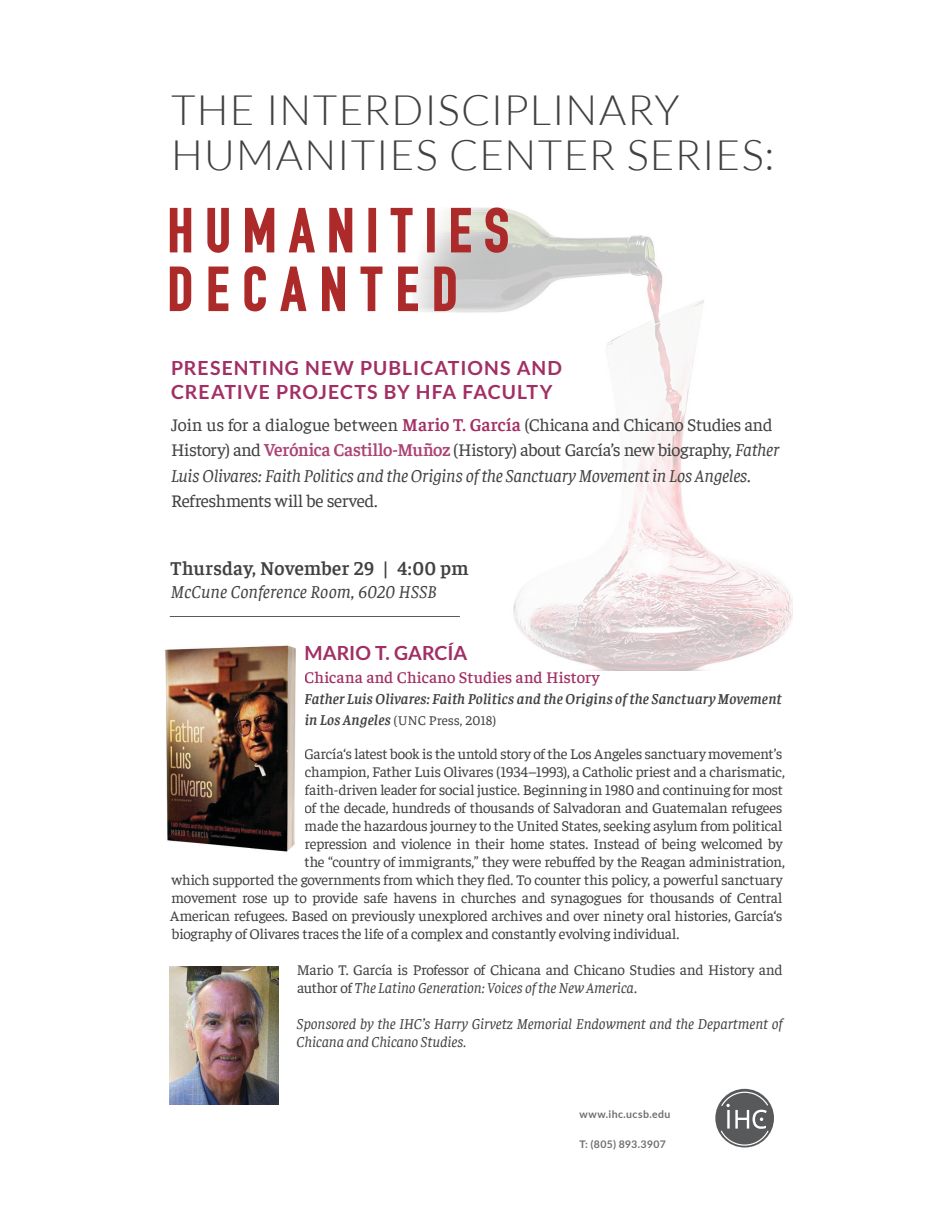
<style>
.page{position:relative;width:945px;height:1215px;background:#fff}
.page>*{position:absolute;margin:0;border:0;box-sizing:border-box;transform-origin:0 0}
.t1{font:300 42px/45px "Lato";letter-spacing:.025em;color:#414142}
.t2{font:700 19.5px/24px "Lato";letter-spacing:.05em;color:#a22f64}
.t3{font:600 19.5px "Faustina";letter-spacing:.015em;color:#414142}
.t4{font:700 19.5px "Lato";color:#a22f64}
.t5{font:18px/25.5px "Faustina";letter-spacing:-.015em;color:#414142}
.t6{font:italic 18px "Faustina";letter-spacing:.005em;color:#414142}
.t7{font:500 16.5px "Faustina";letter-spacing:.01em;color:#a22f64}
.t8{font:15px/18px "Faustina";letter-spacing:-.015em;color:#414142}
.t9{font:italic 15px/18px "Faustina";letter-spacing:-.01em;color:#414142}
.t10{font:italic 600 15px "Faustina";letter-spacing:.01em;color:#414142}
.t11{font:13.5px "Faustina";letter-spacing:.015em;color:#414142}
.t12{font:700 10.5px "Lato";letter-spacing:.035em;color:#6d6f71}
.s1{font-weight:600;color:#a22f64}
.s2{font-weight:600;color:#aa4474}
.s3{font-style:italic}
.s4{font-weight:600;font-style:italic;font-size:15px}
</style>
<div class="page">
<img style="left:419px;top:209px;width:373px;height:461px">
<svg style="left:169px;top:265px;width:287px;height:47px"></svg>
<svg style="left:169px;top:207px;width:340px;height:47px"></svg>
<img style="left:170px;top:966px;width:109px;height:138px">
<img style="left:165px;top:645px;width:131px;height:207px">
<hr style="left:170px;top:616px;width:290px;height:1px;background:#58595b">
<svg style="left:715px;top:1089px;width:59px;height:59px"></svg>
<p class="t1" style="left:171px;top:88px;width:605px">THE INTERDISCIPLINARY<br>HUMANITIES CENTER SERIES:</p>
<p class="t2" style="left:171px;top:356px;width:393px">PRESENTING NEW PUBLICATIONS AND<br>CREATIVE PROJECTS BY HFA FACULTY</p>
<p class="t5" style="left:171px;top:411px;width:609px">Join us for a dialogue between <span class="s1">Mario T. García</span> (Chicana and Chicano Studies and History) and <span class="s2">Verónica Castillo-Muñoz</span> (History) about García’s new biography, <span class="s3">Father Luis Olivares: Faith Politics and the Origins of the Sanctuary Movement in Los Angeles</span>.<br>Refreshments will be served.</p>
<p class="t3" style="left:171px;top:556px;width:300px">Thursday, November 29 | 4:00 pm</p>
<p class="t6" style="left:171px;top:580px;width:268px">McCune Conference Room, 6020 HSSB</p>
<p class="t4" style="left:305px;top:642px;width:164px">MARIO T. GARCÍA</p>
<p class="t7" style="left:304px;top:666px;width:297px">Chicana and Chicano Studies and History</p>
<p class="t10" style="left:304px;top:688px;width:479px">Father Luis Olivares: Faith Politics and the Origins of the Sanctuary Movement</p>
<p class="t11" style="left:305px;top:711px;width:193px"><span class="s4">in Los Angeles</span> (UNC Press, 2018)</p>
<p class="t8" style="left:304px;top:744px;width:480px">García‘s latest book is the untold story of the Los Angeles sanctuary movement’s</p>
<p class="t8" style="left:305px;top:762px;width:482px">champion, Father Luis Olivares (1934–1993), a Catholic priest and a charismatic,</p>
<p class="t8" style="left:305px;top:780px;width:479px">faith-driven leader for social justice. Beginning in 1980 and continuing for most</p>
<p class="t8" style="left:305px;top:798px;width:479px">of the decade, hundreds of thousands of Salvadoran and Guatemalan refugees</p>
<p class="t8" style="left:305px;top:816px;width:479px">made the hazardous journey to the United States, seeking asylum from political</p>
<p class="t8" style="left:305px;top:834px;width:479px">repression and violence in their home states. Instead of being welcomed by</p>
<p class="t8" style="left:305px;top:852px;width:482px">the “country of immigrants,” they were rebuffed by the Reagan administration,</p>
<p class="t8" style="left:172px;top:870px;width:613px">which supported the governments from which they fled. To counter this policy, a powerful sanctuary</p>
<p class="t8" style="left:172px;top:888px;width:612px">movement rose up to provide safe havens in churches and synagogues for thousands of Central</p>
<p class="t8" style="left:170px;top:906px;width:614px">American refugees. Based on previously unexplored archives and over ninety oral histories, García‘s</p>
<p class="t8" style="left:172px;top:924px;width:509px">biography of Olivares traces the life of a complex and constantly evolving individual.</p>
<p class="t8" style="left:297px;top:960px;width:487px">Mario T. García is Professor of Chicana and Chicano Studies and History and author of <span class="s3">The Latino Generation: Voices of the New America</span>.</p>
<p class="t9" style="left:297px;top:1014px;width:487px">Sponsored by the IHC’s Harry Girvetz Memorial Endowment and the Department of<br>Chicana and Chicano Studies.</p>
<p class="t12" style="left:579px;top:1108px;width:93px">www.ihc.ucsb.edu</p>
<p class="t12" style="left:579px;top:1138px;width:88px">T: (805) 893.3907</p>
</div>
